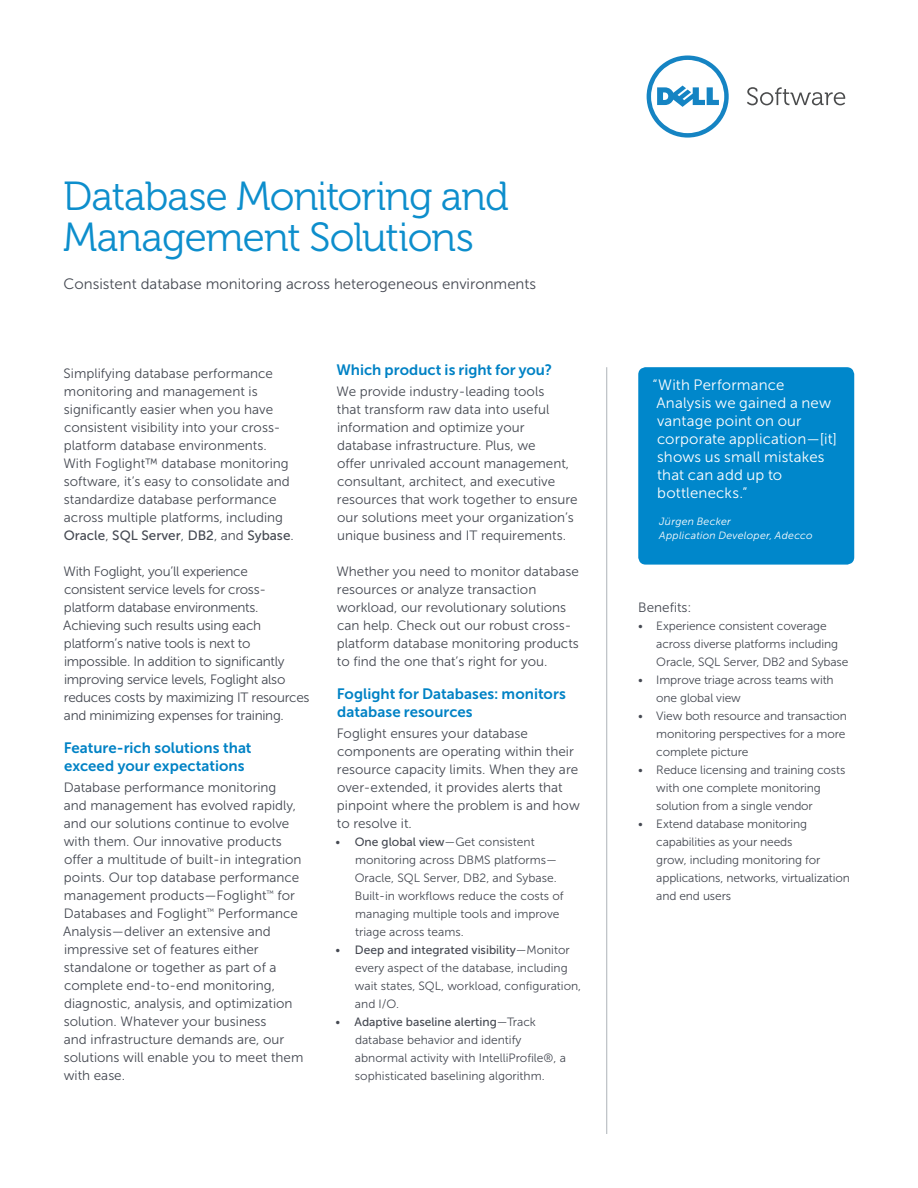
<style>
.page{position:relative;width:918px;height:1188px;background:#fff}
.page>*{position:absolute;margin:0;border:0;box-sizing:border-box;transform-origin:0 0}
.Main_Headline__front{font:40.5px/40.5px "Museo For Dell 300";letter-spacing:-.02em;color:#0d8ecc}
.Pull_quote_in_box__F{font:15px/18px "Museo Sans For Dell 300";letter-spacing:.015em;color:#fff}
.Paragraph_Head{font:15px/18px "Museo Sans For Dell 700";letter-spacing:.005em;color:#0082c5}
.Main_Subhead__front{font:15px "Museo Sans For Dell 300";color:#454952}
.Body_copy{font:15px/18px "Museo Sans For Dell 700";color:#0082c5}
.Body_copy-2{font:13.5px/18px "Museo Sans For Dell 300";color:#454952}
.Body_copy-3{font:13.5px/18px "Museo Sans For Dell 300";letter-spacing:-.02em;color:#454952}
.Body_copy-4{font:13.5px "Museo Sans For Dell 500";color:#454952}
.Bullets_Header__fron{font:13.5px "Museo Sans For Dell 300";color:#454952}
.t1{font:12px/18px "Museo Sans For Dell 300";letter-spacing:-.01em;color:#454952}
.Pull_Quote_Author_s{font:italic 10.5px/13.5px "Museo Sans For Dell 300";letter-spacing:.03em;color:#fff}
.s1{font-family:"Museo Sans For Dell 300"}
.s2{font-family:"Museo Sans For Dell 500"}
</style>
<div class="page">
<svg style="left:647px;top:56px;width:82px;height:82px"></svg>
<svg style="left:747px;top:87px;width:98px;height:18px"></svg>
<div style="left:638px;top:367px;width:216px;height:198px;background:#0087cb;border-radius:7px"></div>
<hr style="left:606px;top:367px;width:1px;height:767px;background:#aeb3b8">
<p class="Main_Headline__front" style="left:63px;top:177px;width:447px">Database Monitoring and<br>Management Solutions</p>
<p class="Main_Subhead__front" style="left:64px;top:276px;width:474px">Consistent database monitoring across heterogeneous environments</p>
<p class="Body_copy-2" style="left:63px;top:364px;width:228px">Simplifying database performance monitoring and management is significantly easier when you have consistent visibility into your cross&shy;platform database environments.<br>With Foglight™ database monitoring software, it’s easy to consolidate and standardize database performance across multiple platforms, including</p>
<p class="Body_copy-4" style="left:64px;top:528px;width:232px">Oracle<span class="s1">,</span> SQL Server<span class="s1">,</span> DB2<span class="s1">, and</span> Sybase<span class="s1">.</span></p>
<p class="Body_copy-3" style="left:63px;top:562px;width:248px">With Foglight, you’ll experience consistent service levels for cross&shy;platform database environments.<br>Achieving such results using each platform’s native tools is next to impossible. In addition to significantly improving service levels, Foglight also reduces costs by maximizing IT resources and minimizing expenses for training.</p>
<p class="Body_copy" style="left:64px;top:739px;width:189px">Feature-rich solutions that exceed your expectations</p>
<p class="Body_copy-2" style="left:63px;top:778px;width:242px">Database performance monitoring<br>and management has evolved rapidly, and our solutions continue to evolve with them. Our innovative products offer a multitude of built-in integration points. Our top database performance management products—Foglight<sup>™</sup> for Databases and Foglight<sup>™</sup> Performance Analysis—deliver an extensive and impressive set of features either standalone or together as part of a complete end-to-end monitoring, diagnostic, analysis, and optimization solution. Whatever your business<br>and infrastructure demands are, our solutions will enable you to meet them with ease.</p>
<p class="Paragraph_Head" style="left:336px;top:361px;width:217px">Which product is right for you?</p>
<p class="Body_copy-2" style="left:336px;top:382px;width:243px">We provide industry-leading tools<br>that transform raw data into useful information and optimize your database infrastructure. Plus, we<br>offer unrivaled account management, consultant, architect, and executive resources that work together to ensure our solutions meet your organization’s unique business and IT requirements.</p>
<p class="Body_copy-2" style="left:336px;top:562px;width:244px">Whether you need to monitor database resources or analyze transaction workload, our revolutionary solutions can help. Check out our robust cross&shy;platform database monitoring products to find the one that’s right for you.</p>
<p class="Paragraph_Head" style="left:337px;top:685px;width:231px">Foglight for Databases: monitors database resources</p>
<p class="Body_copy-2" style="left:337px;top:724px;width:245px">Foglight ensures your database components are operating within their resource capacity limits. When they are over-extended, it provides alerts that pinpoint where the problem is and how to resolve it.</p>
<p class="t1" style="left:355px;top:833px;width:210px;text-indent:-19px">• <span class="s2">One global view</span>—Get consistent monitoring across DBMS platforms— Oracle, SQL Server, DB2, and Sybase.<br>Built-in workflows reduce the costs of managing multiple tools and improve triage across teams.</p>
<p class="t1" style="left:355px;top:941px;width:228px;text-indent:-19px">• <span class="s2">Deep and integrated visibility</span>—Monitor every aspect of the database, including wait states, SQL, workload, configuration, and I/O.</p>
<p class="t1" style="left:355px;top:1013px;width:212px;text-indent:-19px">• <span class="s2">Adaptive baseline alerting</span>—Track database behavior and identify abnormal activity with IntelliProfile®, a sophisticated baselining algorithm.</p>
<p class="Pull_quote_in_box__F" style="left:653px;top:376px;width:186px">“With Performance<br>Analysis we gained a new vantage point on our corporate application—[it] shows us small mistakes that can add up to bottlenecks.”</p>
<p class="Pull_Quote_Author_s" style="left:659px;top:515px;width:155px">Jürgen Becker<br>Application Developer, Adecco</p>
<p class="Bullets_Header__fron" style="left:638px;top:600px;width:55px">Benefits:</p>
<p class="t1" style="left:656px;top:617px;width:194px;text-indent:-18px">• Experience consistent coverage across diverse platforms including<br>Oracle, SQL Server, DB2 and Sybase</p>
<p class="t1" style="left:656px;top:671px;width:179px;text-indent:-18px">• Improve triage across teams with one global view</p>
<p class="t1" style="left:656px;top:707px;width:192px;text-indent:-18px">• View both resource and transaction monitoring perspectives for a more complete picture</p>
<p class="t1" style="left:656px;top:761px;width:191px;text-indent:-18px">• Reduce licensing and training costs with one complete monitoring solution from a single vendor</p>
<p class="t1" style="left:656px;top:815px;width:195px;text-indent:-18px">• Extend database monitoring capabilities as your needs<br>grow, including monitoring for applications, networks, virtualization and end users</p>
</div>
